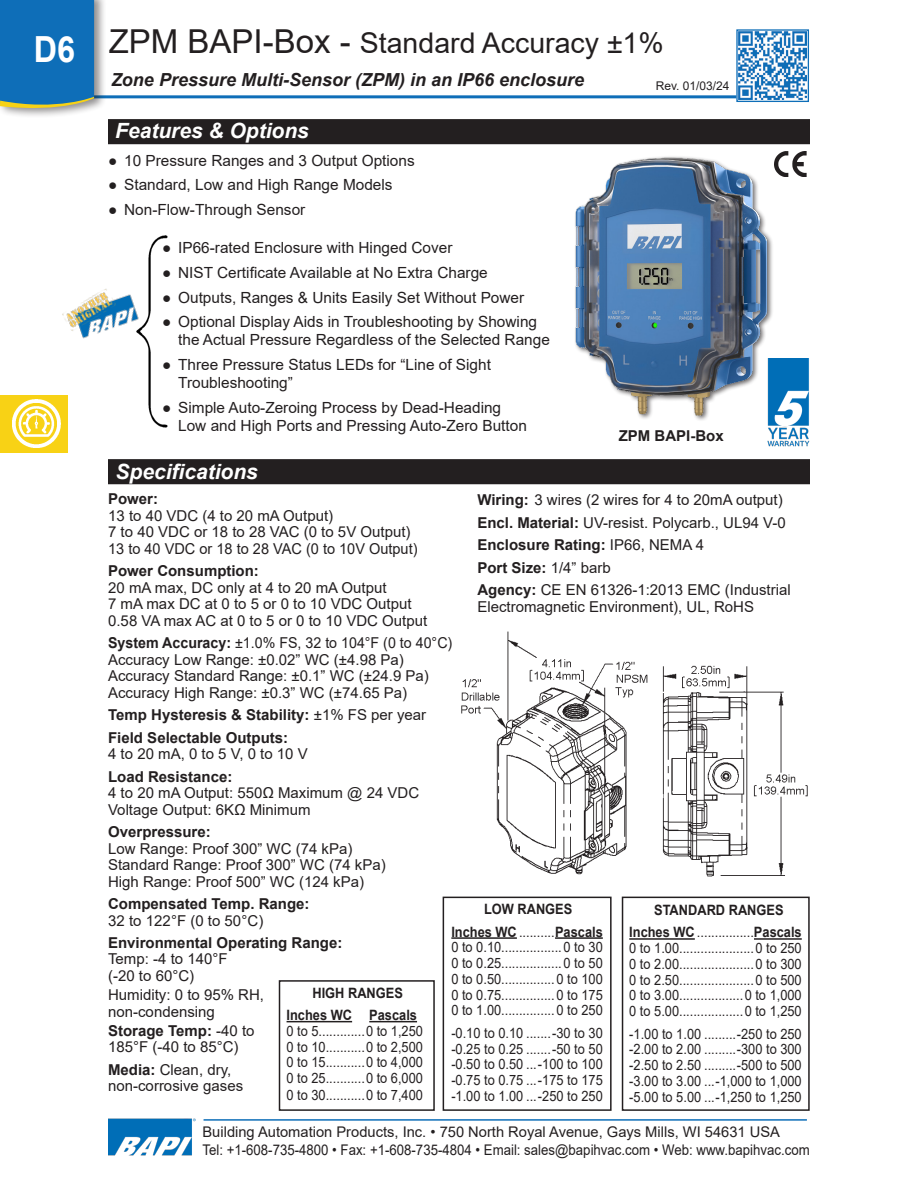
<style>
.page{position:relative;width:918px;height:1188px;background:#fff}
.page>*{position:absolute;margin:0;border:0;box-sizing:border-box;transform-origin:0 0}
.t1{font:700 36px "Arial";color:#fff;scale:.9 1}
.Sub_Section_Title{font:28.5px "Arial";color:#231f20}
.Subhead{font:italic 700 21px "Arial";color:#fff}
.Section_Title_-_Contents{font:italic 700 18px "Arial";color:#231f20}
.Body_text{font:15.3px/18px "Arial";color:#231f20}
.t2{font:15px/16.5px "Arial";color:#231f20}
.Pict_Title{font:700 15px/16.5px "Arial";color:#231f20}
.t3{font:15px "Arial";color:#231f20;scale:.95 1}
.t4{font:14.7px/18px "Arial";color:#231f20}
.t5{font:14.25px "Arial";color:#231f20;scale:.9 1}
.t6{font:700 14.25px "Arial";color:#231f20;scale:.9 1}
.Body_text-2{font:12px "Arial";color:#231f20}
.s1{font-size:33px}
.s2{font-weight:700}
.s3{font-weight:400}
</style>
<div class="page">
<hr style="left:14px;top:95px;width:722px;height:3px;background:#0e6eb8">
<div style="left:0;top:0;width:107px;height:119px;background:#231f20;opacity:.5"></div>
<svg style="left:0;top:0;width:94px;height:113px;background:#2076b4"></svg>
<img style="left:739px;top:32px;width:68px;height:68px">
<div style="left:736px;top:29px;width:73px;height:73px;border:1px solid #0e6eb8"></div>
<hr style="left:204px;top:1119px;width:603px;height:2px;background:#0e6eb8">
<img style="left:108px;top:1118px;width:87px;height:38px">
<div style="left:0;top:395px;width:68px;height:57px;background:#f8d215"></div>
<img style="left:13px;top:399px;width:48px;height:48px">
<div style="left:622px;top:897px;width:188px;height:214px;border:2px solid #231f20"></div>
<hr style="left:629px;top:938px;width:66px;height:2px;background:#231f20">
<hr style="left:754px;top:938px;width:48px;height:2px;background:#231f20">
<div style="left:443px;top:897px;width:169px;height:214px;border:2px solid #231f20"></div>
<hr style="left:451px;top:937px;width:66px;height:2px;background:#231f20">
<hr style="left:555px;top:937px;width:48px;height:2px;background:#231f20">
<div style="left:279px;top:980px;width:156px;height:131px;border:2px solid #231f20"></div>
<hr style="left:287px;top:1021px;width:65px;height:1px;background:#231f20">
<hr style="left:369px;top:1021px;width:48px;height:1px;background:#231f20">
<div style="left:109px;top:120px;width:700px;height:23px;background:#231f20"></div>
<div style="left:108px;top:119px;width:702px;height:25px;border:2px solid #231f20"></div>
<div style="left:109px;top:460px;width:700px;height:24px;background:#231f20"></div>
<div style="left:108px;top:459px;width:702px;height:25px;border:2px solid #231f20"></div>
<img style="left:767px;top:358px;width:43px;height:89px">
<img style="left:575px;top:156px;width:211px;height:270px">
<img style="left:775px;top:151px;width:32px;height:25px">
<img style="left:62px;top:289px;width:71px;height:50px">
<img style="left:133px;top:235px;width:35px;height:193px">
<img style="left:461px;top:631px;width:347px;height:246px">
<h1 class="t1" style="left:34px;top:24px;width:48px">D6</h1>
<p class="Sub_Section_Title" style="left:109px;top:24px;width:557px"><span class="s1">ZPM BAPI-Box -</span> Standard Accuracy ±1%</p>
<p class="Section_Title_-_Contents" style="left:111px;top:67px;width:475px">Zone Pressure Multi-Sensor (ZPM) in an IP66 enclosure</p>
<p class="Subhead" style="left:115px;top:117px;width:195px">Features &amp; Options</p>
<p class="Body_text" style="left:108px;top:151px;width:308px">● 10 Pressure Ranges and 3 Output Options</p>
<p class="Body_text" style="left:108px;top:176px;width:286px">● Standard, Low and High Range Models</p>
<p class="Body_text" style="left:108px;top:200px;width:199px">● Non-Flow-Through Sensor</p>
<p class="Body_text" style="left:162px;top:239px;width:292px">● IP66-rated Enclosure with Hinged Cover</p>
<p class="Body_text" style="left:162px;top:263px;width:327px">● NIST Certificate Available at No Extra Charge</p>
<p class="Body_text" style="left:162px;top:288px;width:364px">● Outputs, Ranges &amp; Units Easily Set Without Power</p>
<p class="Body_text" style="left:178px;top:313px;width:373px;text-indent:-16px">● Optional Display Aids in Troubleshooting by Showing the Actual Pressure Regardless of the Selected Range</p>
<p class="Body_text" style="left:178px;top:356px;width:314px;text-indent:-16px">● Three Pressure Status LEDs for “Line of Sight<br>Troubleshooting”</p>
<p class="Body_text" style="left:178px;top:398px;width:350px;text-indent:-16px">● Simple Auto-Zeroing Process by Dead-Heading<br>Low and High Ports and Pressing Auto-Zero Button</p>
<p class="Subhead" style="left:116px;top:457px;width:144px">Specifications</p>
<p class="Body_text-2" style="left:656px;top:78px;width:75px">Rev. 01/03/24</p>
<p class="Pict_Title" style="left:619px;top:427px;width:106px">ZPM BAPI-Box</p>
<p class="Pict_Title" style="left:108px;top:491px;width:52px">Power:</p>
<p class="t2" style="left:108px;top:507px;width:227px">13 to 40 VDC (4 to 20 mA Output)</p>
<p class="t2" style="left:108px;top:524px;width:304px">7 to 40 VDC or 18 to 28 VAC (0 to 5V Output)</p>
<p class="t2" style="left:108px;top:540px;width:311px">13 to 40 VDC or 18 to 28 VAC (0 to 10V Output)</p>
<p class="Pict_Title" style="left:108px;top:563px;width:152px">Power Consumption:</p>
<p class="t2" style="left:108px;top:579px;width:280px">20 mA max, DC only at 4 to 20 mA Output</p>
<p class="t2" style="left:108px;top:596px;width:305px">7 mA max DC at 0 to 5 or 0 to 10 VDC Output</p>
<p class="t2" style="left:108px;top:612px;width:321px">0.58 VA max AC at 0 to 5 or 0 to 10 VDC Output</p>
<p class="t3" style="left:108px;top:633px;width:364px"><span class="s2">System Accuracy:</span> ±1.0% FS, 32 to 104°F (0 to 40°C)</p>
<p class="t2" style="left:108px;top:651px;width:297px">Accuracy Low Range: ±0.02” WC (±4.98 Pa)</p>
<p class="t2" style="left:108px;top:668px;width:322px">Accuracy Standard Range: ±0.1” WC (±24.9 Pa)</p>
<p class="t2" style="left:108px;top:684px;width:301px">Accuracy High Range: ±0.3” WC (±74.65 Pa)</p>
<p class="Pict_Title" style="left:108px;top:707px;width:320px">Temp Hysteresis &amp; Stability: <span class="s3">±1% FS per year</span></p>
<p class="Pict_Title" style="left:108px;top:729px;width:182px">Field Selectable Outputs:</p>
<p class="t2" style="left:108px;top:746px;width:201px">4 to 20 mA, 0 to 5 V, 0 to 10 V</p>
<p class="Pict_Title" style="left:108px;top:768px;width:126px">Load Resistance:</p>
<p class="t2" style="left:108px;top:785px;width:313px">4 to 20 mA Output: 550Ω Maximum @ 24 VDC</p>
<p class="t2" style="left:108px;top:801px;width:204px">Voltage Output: 6KΩ Minimum</p>
<p class="Pict_Title" style="left:108px;top:824px;width:104px">Overpressure:</p>
<p class="t2" style="left:108px;top:840px;width:246px">Low Range: Proof 300” WC (74 kPa)</p>
<p class="t2" style="left:108px;top:856px;width:279px">Standard Range: Proof 300” WC (74 kPa)</p>
<p class="t2" style="left:108px;top:873px;width:257px">High Range: Proof 500” WC (124 kPa)</p>
<p class="Pict_Title" style="left:108px;top:896px;width:203px">Compensated Temp. Range:<br><span class="s3">32 to 122°F (0 to 50°C)</span></p>
<p class="Pict_Title" style="left:108px;top:935px;width:236px">Environmental Operating Range:</p>
<p class="t2" style="left:108px;top:951px;width:121px">Temp: -4 to 140°F (-20 to 60°C)</p>
<p class="t2" style="left:108px;top:987px;width:157px">Humidity: 0 to 95% RH, non-condensing</p>
<p class="t2" style="left:108px;top:1022px;width:148px"><span class="s2">Storage Temp:</span> -40 to<br>185°F (-40 to 85°C)</p>
<p class="t2" style="left:108px;top:1061px;width:137px"><span class="s2">Media:</span> Clean, dry, non-corrosive gases</p>
<p class="t2" style="left:477px;top:492px;width:307px"><span class="s2">Wiring:</span> 3 wires (2 wires for 4 to 20mA output)</p>
<p class="t2" style="left:477px;top:514px;width:310px"><span class="s2">Encl. Material:</span> UV-resist. Polycarb., UL94 V-0</p>
<p class="Pict_Title" style="left:477px;top:537px;width:228px">Enclosure Rating: <span class="s3">IP66, NEMA 4</span></p>
<p class="Pict_Title" style="left:477px;top:559px;width:135px">Port Size: <span class="s3">1/4” barb</span></p>
<p class="t2" style="left:477px;top:582px;width:315px"><span class="s2">Agency:</span> CE EN 61326-1:2013 EMC (Industrial<br>Electromagnetic Environment), UL, RoHS</p>
<p class="t6" style="left:484px;top:899px;width:100px">LOW RANGES</p>
<p class="t6" style="left:451px;top:922px;width:170px">Inches WC <span class="s3">..........</span>Pascals</p>
<p class="t5" style="left:451px;top:937px;width:170px">0 to 0.10.................0 to 30</p>
<p class="t5" style="left:451px;top:953px;width:170px">0 to 0.25.................0 to 50</p>
<p class="t5" style="left:451px;top:969px;width:170px">0 to 0.50...............0 to 100</p>
<p class="t5" style="left:451px;top:985px;width:170px">0 to 0.75...............0 to 175</p>
<p class="t5" style="left:451px;top:1000px;width:170px">0 to 1.00...............0 to 250</p>
<p class="t5" style="left:451px;top:1023px;width:170px">-0.10 to 0.10 .......-30 to 30</p>
<p class="t5" style="left:451px;top:1039px;width:170px">-0.25 to 0.25 .......-50 to 50</p>
<p class="t5" style="left:451px;top:1054px;width:170px">-0.50 to 0.50 ...-100 to 100</p>
<p class="t5" style="left:451px;top:1070px;width:170px">-0.75 to 0.75 ...-175 to 175</p>
<p class="t5" style="left:451px;top:1086px;width:170px">-1.00 to 1.00 ...-250 to 250</p>
<p class="t6" style="left:654px;top:900px;width:145px">STANDARD RANGES</p>
<p class="t5" style="left:629px;top:923px;width:193px"><span class="s2">Inches WC</span> ................<span class="s2">Pascals</span></p>
<p class="t5" style="left:629px;top:938px;width:193px">0 to 1.00.....................0 to 250</p>
<p class="t5" style="left:629px;top:954px;width:193px">0 to 2.00.....................0 to 300</p>
<p class="t5" style="left:629px;top:970px;width:193px">0 to 2.50.....................0 to 500</p>
<p class="t5" style="left:629px;top:986px;width:193px">0 to 3.00..................0 to 1,000</p>
<p class="t5" style="left:629px;top:1001px;width:193px">0 to 5.00..................0 to 1,250</p>
<p class="t5" style="left:629px;top:1024px;width:193px">-1.00 to 1.00 .........-250 to 250</p>
<p class="t5" style="left:629px;top:1040px;width:193px">-2.00 to 2.00 .........-300 to 300</p>
<p class="t5" style="left:629px;top:1055px;width:193px">-2.50 to 2.50 .........-500 to 500</p>
<p class="t5" style="left:629px;top:1071px;width:193px">-3.00 to 3.00 ...-1,000 to 1,000</p>
<p class="t5" style="left:629px;top:1087px;width:193px">-5.00 to 5.00 ...-1,250 to 1,250</p>
<p class="t6" style="left:313px;top:983px;width:102px">HIGH RANGES</p>
<p class="t6" style="left:287px;top:1005px;width:146px">Inches WC Pascals</p>
<p class="t5" style="left:287px;top:1021px;width:153px">0 to 5.............0 to 1,250</p>
<p class="t5" style="left:287px;top:1037px;width:153px">0 to 10...........0 to 2,500</p>
<p class="t5" style="left:287px;top:1053px;width:153px">0 to 15...........0 to 4,000</p>
<p class="t5" style="left:287px;top:1068px;width:153px">0 to 25...........0 to 6,000</p>
<p class="t5" style="left:287px;top:1086px;width:153px">0 to 30...........0 to 7,400</p>
<p class="t4" style="left:202px;top:1123px;width:609px">Building Automation Products, Inc. • 750 North Royal Avenue, Gays Mills, WI 54631 USA<br>Tel: +1-608-735-4800 • Fax: +1-608-735-4804 • Email: sales@bapihvac.com • Web: www.bapihvac.com</p>
</div>
